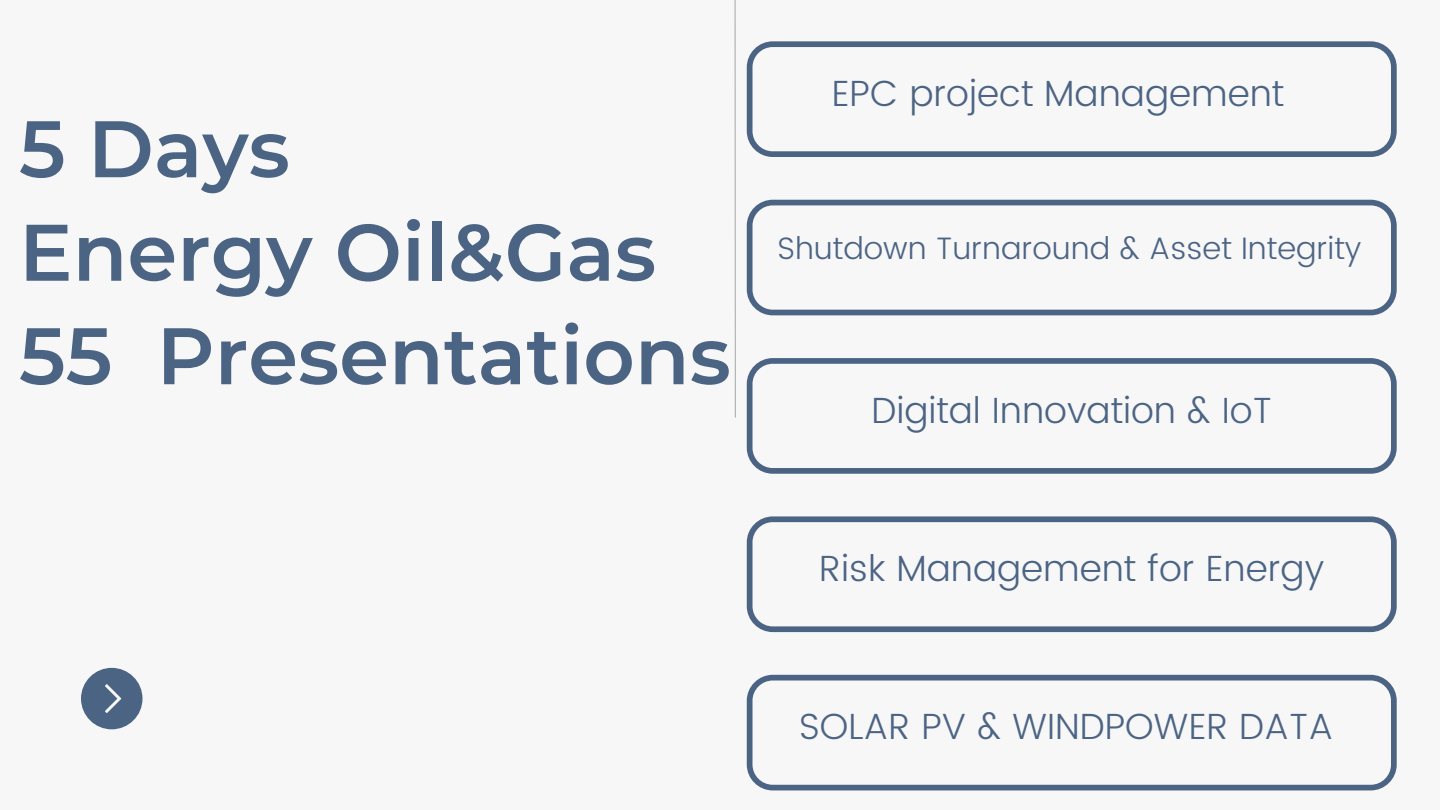
<style>
.page{position:relative;width:1440px;height:810px;background:#f7f7f7}
.page>*{position:absolute;margin:0;border:0;box-sizing:border-box;transform-origin:0 0}
.t1{font:600 80px "Montserrat";color:#4c6484}
.t2{font:300 36.4px "Poppins";color:#4c6484}
.t3{font:300 31px "Poppins";color:#4c6484}
</style>
<div class="page">
<hr style="left:735px;top:0;width:1px;height:417px;background:#a6a6a6">
<svg style="left:81px;top:668px;width:61px;height:61px"></svg>
<svg style="left:747px;top:41px;width:650px;height:116px"></svg>
<svg style="left:747px;top:200px;width:650px;height:115px"></svg>
<svg style="left:747px;top:358px;width:650px;height:116px"></svg>
<svg style="left:747px;top:516px;width:650px;height:116px"></svg>
<svg style="left:747px;top:675px;width:650px;height:115px"></svg>
<p class="t1" style="left:19px;top:100px;width:272px">5 Days</p>
<p class="t1" style="left:19px;top:203px;width:639px">Energy Oil&amp;Gas</p>
<p class="t1" style="left:19px;top:307px;width:713px">55 Presentations</p>
<p class="t2" style="left:832px;top:72px;width:454px">EPC project Management</p>
<p class="t3" style="left:777px;top:230px;width:586px">Shutdown Turnaround &amp; Asset Integrity</p>
<p class="t2" style="left:871px;top:389px;width:402px">Digital Innovation &amp; IoT</p>
<p class="t2" style="left:819px;top:547px;width:506px">Risk Management for Energy</p>
<p class="t2" style="left:799px;top:705px;width:536px">SOLAR PV &amp; WINDPOWER DATA</p>
</div>
